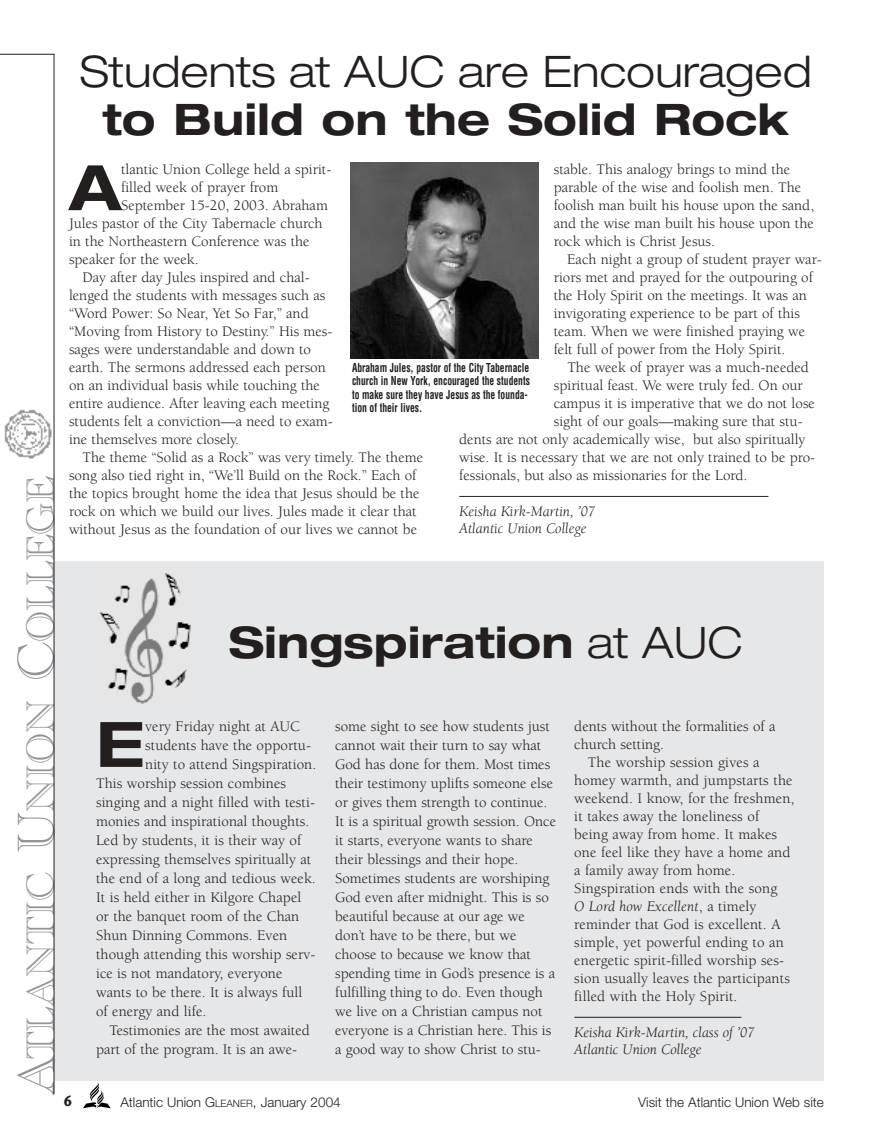
<style>
.page{position:relative;width:878px;height:1148px;background:#fff}
.page>*{position:absolute;margin:0;border:0;box-sizing:border-box;transform-origin:0 0}
.t1{font:700 expanded 62.7px "Helvetica Neue";color:#231f1f}
.t2{font:700 expanded 43.5px "Helvetica Neue";color:#231f1f}
.t3{font:300 expanded 43.5px "Helvetica Neue";color:#231f1f}
.t4{font:40.5px "Academy Engraved Plain";color:#939497}
.t5{font:15px/18px "Berkeley";color:#231f1f}
.t6{font:italic 15px/16.5px "Berkeley";color:#231f1f}
.t7{font:700 15px "Stone Sans";color:#231f1f;scale:.8 1}
.t8{font:300 13.5px "Helvetica Neue";color:#231f1f}
.t9{font:700 condensed 12px/13.5px "Helvetica";color:#231f1f;scale:.8 1}
.s1{font-size:54px}
.s2{font-weight:300}
.s3{font-style:italic}
.s4{font-size:10.2px}
</style>
<div class="page">
<div style="left:54px;top:561px;width:770px;height:519px;background:#e6e7e8"></div>
<img style="left:99px;top:573px;width:92px;height:131px">
<svg style="left:83px;top:1083px;width:28px;height:25px"></svg>
<hr style="left:459px;top:496px;width:309px;height:1px;background:#231f1f">
<svg style="left:1px;top:53px;width:54px;height:1041px"></svg>
<img style="left:350px;top:162px;width:188px;height:196px">
<hr style="left:574px;top:1016px;width:167px;height:1px;background:#231f1f">
<h2 class="t3" style="left:80px;top:55px;width:733px">Students at AUC are Encouraged</h2>
<h2 class="t2" style="left:102px;top:103px;width:688px">to Build on the Solid Rock</h2>
<h3 class="t4" style="left:26px;top:1095px;width:621px;rotate:-90deg"><span class="s1">A</span>TLANTIC <span class="s1">U</span>NION <span class="s1">C</span>OLLEGE</h3>
<h1 class="t1" style="left:69px;top:165px;width:54px">A</h1>
<p class="t5" style="left:121px;top:162px;width:212px">tlantic Union College held a spirit-</p>
<p class="t5" style="left:554px;top:162px;width:262px">stable. This analogy brings to mind the parable of the wise and foolish men. The foolish man built his house upon the sand, and the wise man built his house upon the rock which is Christ Jesus.</p>
<p class="t5" style="left:554px;top:252px;width:270px;text-indent:14px">Each night a group of student prayer war&shy;riors met and prayed for the outpouring of the Holy Spirit on the meetings. It was an invigorating experience to be part of this team. When we were finished praying we felt full of power from the Holy Spirit.</p>
<p class="t5" style="left:567px;top:360px;width:243px">The week of prayer was a much-needed</p>
<p class="t5" style="left:554px;top:378px;width:250px">spiritual feast. We were truly fed. On our</p>
<p class="t5" style="left:554px;top:396px;width:262px">campus it is imperative that we do not lose</p>
<p class="t5" style="left:554px;top:414px;width:250px">sight of our goals—making sure that stu-</p>
<p class="t5" style="left:459px;top:432px;width:348px">dents are not only academically wise, but also spiritually</p>
<p class="t5" style="left:459px;top:450px;width:357px">wise. It is necessary that we are not only trained to be pro-</p>
<p class="t5" style="left:459px;top:468px;width:290px">fessionals, but also as missionaries for the Lord.</p>
<p class="t6" style="left:459px;top:505px;width:137px">Keisha Kirk-Martin, ’07<br>Atlantic Union College</p>
<p class="t5" style="left:121px;top:180px;width:159px">filled week of prayer from</p>
<p class="t5" style="left:121px;top:198px;width:208px">September 15-20, 2003. Abraham</p>
<p class="t5" style="left:69px;top:216px;width:255px">Jules pastor of the City Tabernacle church</p>
<p class="t5" style="left:69px;top:234px;width:242px">in the Northeastern Conference was the</p>
<p class="t5" style="left:69px;top:252px;width:131px">speaker for the week.</p>
<p class="t5" style="left:82px;top:270px;width:229px">Day after day Jules inspired and chal-</p>
<p class="t5" style="left:69px;top:288px;width:258px">lenged the students with messages such as</p>
<p class="t5" style="left:69px;top:306px;width:241px">“Word Power: So Near, Yet So Far,” and</p>
<p class="t5" style="left:69px;top:324px;width:265px">“Moving from History to Destiny.” His mes-</p>
<p class="t5" style="left:69px;top:342px;width:243px">sages were understandable and down to</p>
<p class="t5" style="left:69px;top:360px;width:258px">earth. The sermons addressed each person</p>
<p class="t5" style="left:69px;top:378px;width:252px">on an individual basis while touching the</p>
<p class="t5" style="left:69px;top:396px;width:262px">entire audience. After leaving each meeting</p>
<p class="t5" style="left:69px;top:414px;width:265px">students felt a conviction—a need to exam-</p>
<p class="t5" style="left:69px;top:432px;width:171px">ine themselves more closely.</p>
<p class="t5" style="left:82px;top:450px;width:342px">The theme “Solid as a Rock” was very timely. The theme</p>
<p class="t5" style="left:69px;top:468px;width:349px">song also tied right in, “We’ll Build on the Rock.” Each of</p>
<p class="t5" style="left:69px;top:486px;width:352px">the topics brought home the idea that Jesus should be the</p>
<p class="t5" style="left:69px;top:504px;width:349px">rock on which we build our lives. Jules made it clear that</p>
<p class="t5" style="left:69px;top:522px;width:349px">without Jesus as the foundation of our lives we cannot be</p>
<p class="t9" style="left:352px;top:362px;width:224px">Abraham Jules, pastor of the City Tabernacle church in New York, encouraged the students to make sure they have Jesus as the founda&shy;tion of their lives.</p>
<h2 class="t2" style="left:229px;top:626px;width:515px">Singspiration <span class="s2">at AUC</span></h2>
<h1 class="t1" style="left:96px;top:721px;width:50px">E</h1>
<p class="t5" style="left:145px;top:718px;width:156px">very Friday night at AUC</p>
<p class="t5" style="left:145px;top:737px;width:167px">students have the opportu-</p>
<p class="t5" style="left:145px;top:756px;width:172px">nity to attend Singspiration.</p>
<p class="t5" style="left:96px;top:775px;width:191px">This worship session combines</p>
<p class="t5" style="left:96px;top:794px;width:220px">singing and a night filled with testi-</p>
<p class="t5" style="left:96px;top:813px;width:215px">monies and inspirational thoughts.</p>
<p class="t5" style="left:96px;top:832px;width:207px">Led by students, it is their way of</p>
<p class="t5" style="left:96px;top:851px;width:217px">expressing themselves spiritually at</p>
<p class="t5" style="left:96px;top:870px;width:221px">the end of a long and tedious week.</p>
<p class="t5" style="left:96px;top:889px;width:207px">It is held either in Kilgore Chapel</p>
<p class="t5" style="left:96px;top:908px;width:205px">or the banquet room of the Chan</p>
<p class="t5" style="left:96px;top:927px;width:193px">Shun Dinning Commons. Even</p>
<p class="t5" style="left:96px;top:946px;width:221px">though attending this worship serv-</p>
<p class="t5" style="left:96px;top:965px;width:188px">ice is not mandatory, everyone</p>
<p class="t5" style="left:96px;top:984px;width:208px">wants to be there. It is always full</p>
<p class="t5" style="left:96px;top:1003px;width:112px">of energy and life.</p>
<p class="t5" style="left:110px;top:1022px;width:202px">Testimonies are the most awaited</p>
<p class="t5" style="left:96px;top:1041px;width:202px">part of the program. It is an awe-</p>
<p class="t5" style="left:335px;top:718px;width:222px;line-height:19px">some sight to see how students just cannot wait their turn to say what God has done for them. Most times their testimony uplifts someone else or gives them strength to continue.<br>It is a spiritual growth session. Once it starts, everyone wants to share their blessings and their hope.<br>Sometimes students are worshiping God even after midnight. This is so beautiful because at our age we don’t have to be there, but we choose to because we know that spending time in God’s presence is a fulfilling thing to do. Even though we live on a Christian campus not everyone is a Christian here. This is a good way to show Christ to stu-</p>
<p class="t5" style="left:574px;top:718px;width:202px">dents without the formalities of a church setting.</p>
<p class="t5" style="left:574px;top:754px;width:222px;text-indent:14px">The worship session gives a homey warmth, and jumpstarts the weekend. I know, for the freshmen, it takes away the loneliness of being away from home. It makes one feel like they have a home and a family away from home.<br>Singspiration ends with the song<br><span class="s3">O Lord how Excellent</span>, a timely reminder that God is excellent. A simple, yet powerful ending to an energetic spirit-filled worship ses&shy;sion usually leaves the participants filled with the Holy Spirit.</p>
<p class="t6" style="left:574px;top:1025px;width:182px">Keisha Kirk-Martin, class of ’07<br>Atlantic Union College</p>
<p class="t7" style="left:64px;top:1094px;width:11px">6</p>
<p class="t8" style="left:120px;top:1097px;width:222px">Atlantic Union G<span class="s4">LEANER</span>, January 2004</p>
<p class="t8" style="left:638px;top:1097px;width:187px">Visit the Atlantic Union Web site</p>
</div>
